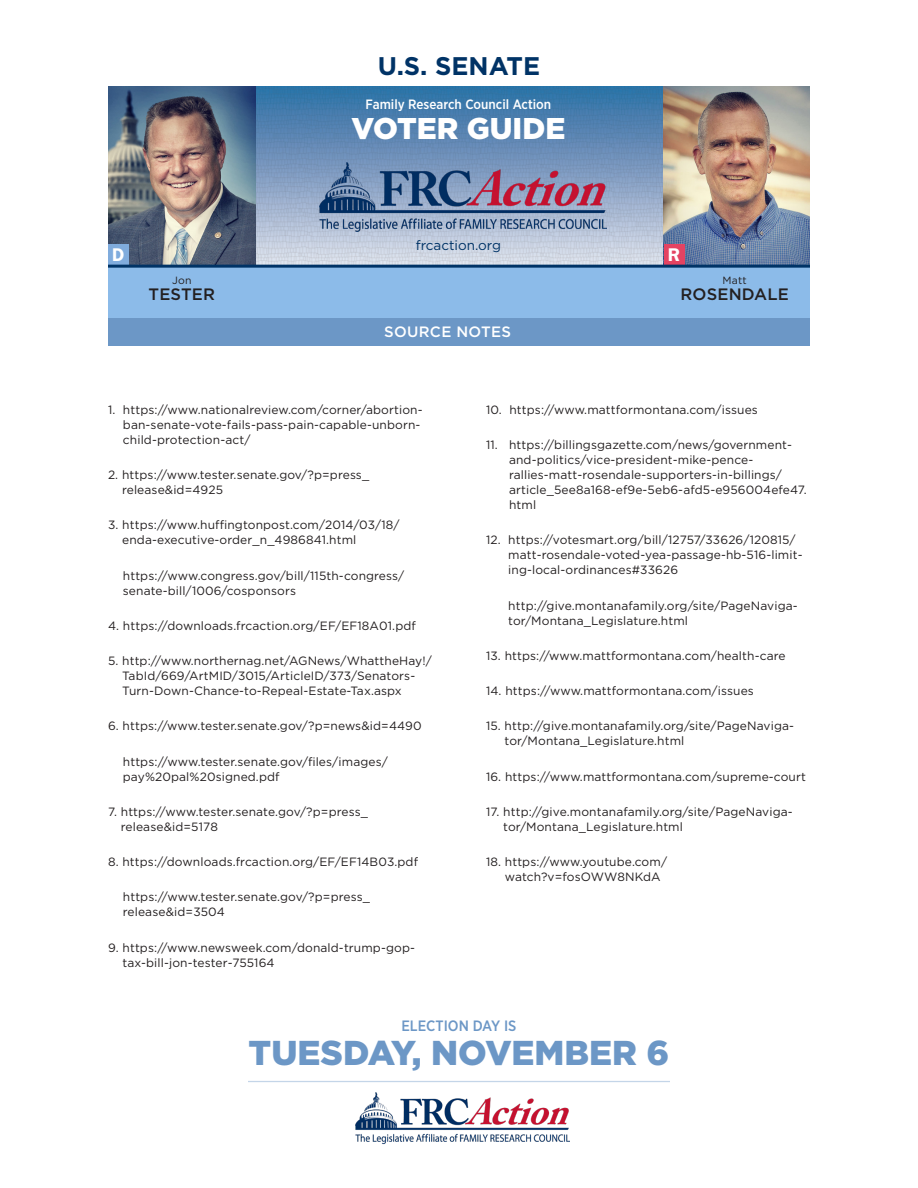
<style>
.page{position:relative;width:918px;height:1188px;background:#fff}
.page>*{position:absolute;margin:0;border:0;box-sizing:border-box;transform-origin:0 0}
.t1{font:900 34.5px "Gotham";color:#6c97c6}
.t2{font:900 30px "Gotham";color:#fff}
.t3{font:700 25.5px "Gotham";color:#036}
.t4{font:600 18.45px "ITC Franklin Gothic Std";color:#fff}
.Last_Name{font:500 16.5px "Gotham";letter-spacing:.01em;color:#231f20}
.t5{font:500 15px "Gotham Narrow";color:#6c97c6}
.Last_Name-2{font:500 15px "Gotham";letter-spacing:.02em;color:#fff}
.t6{font:500 13.5px "Gotham Narrow";color:#fff}
.t7{font:13.5px "Gotham";color:#036}
.Last_Name-3{font:12px/15px "Gotham";letter-spacing:.01em;color:#231f20}
.First_Name{font:10.5px "Gotham";letter-spacing:.02em;color:#231f20}
</style>
<div class="page">
<img style="left:256px;top:86px;width:408px;height:179px">
<img style="left:320px;top:162px;width:286px;height:73px">
<img style="left:356px;top:1092px;width:213px;height:53px">
<div style="left:108px;top:318px;width:702px;height:28px;background:#6c97c6"></div>
<div style="left:108px;top:265px;width:702px;height:53px;background:#8cbbe9"></div>
<img style="left:108px;top:86px;width:148px;height:179px">
<div style="left:108px;top:244px;width:21px;height:21px;background:#80acdd"></div>
<img style="left:664px;top:86px;width:146px;height:179px">
<div style="left:664px;top:244px;width:20px;height:21px;background:#e44362"></div>
<hr style="left:108px;top:265px;width:702px;height:3px;background:#036">
<hr style="left:248px;top:1081px;width:422px;height:1px;background:#c4d5e8">
<p class="t3" style="left:378px;top:51px;width:164px">U.S. SENATE</p>
<p class="t6" style="left:366px;top:96px;width:187px">Family Research Council Action</p>
<p class="t2" style="left:352px;top:112px;width:215px">VOTER GUIDE</p>
<p class="t7" style="left:416px;top:238px;width:87px">frcaction.org</p>
<p class="t4" style="left:112px;top:243px;width:14px">D</p>
<p class="t4" style="left:668px;top:243px;width:14px">R</p>
<p class="First_Name" style="left:172px;top:274px;width:21px">Jon</p>
<p class="Last_Name" style="left:149px;top:285px;width:68px">TESTER</p>
<p class="First_Name" style="left:723px;top:274px;width:26px">Matt</p>
<p class="Last_Name" style="left:681px;top:285px;width:110px">ROSENDALE</p>
<p class="Last_Name-2" style="left:384px;top:323px;width:128px">SOURCE NOTES</p>
<p class="Last_Name-3" style="left:123px;top:402px;width:301px;text-indent:-15px">1. https://www.nationalreview.com/corner/abortion&shy;ban-senate-vote-fails-pass-pain-capable-unborn&shy;child-protection-act/</p>
<p class="Last_Name-3" style="left:122px;top:467px;width:249px;text-indent:-14px">2. https://www.tester.senate.gov/?p=press_ release&amp;id=4925</p>
<p class="Last_Name-3" style="left:122px;top:517px;width:279px;text-indent:-14px">3. https://www.huffingtonpost.com/2014/03/18/ enda-executive-order_n_4986841.html</p>
<p class="Last_Name-3" style="left:123px;top:568px;width:283px">https://www.congress.gov/bill/115th-congress/ senate-bill/1006/cosponsors</p>
<p class="Last_Name-3" style="left:108px;top:618px;width:309px">4. https://downloads.frcaction.org/EF/EF18A01.pdf</p>
<p class="Last_Name-3" style="left:122px;top:653px;width:311px;text-indent:-14px">5. http://www.northernag.net/AGNews/WhattheHay!/<br>TabId/669/ArtMID/3015/ArticleID/373/Senators-<br>Turn-Down-Chance-to-Repeal-Estate-Tax.aspx</p>
<p class="Last_Name-3" style="left:108px;top:718px;width:315px">6. https://www.tester.senate.gov/?p=news&amp;id=4490</p>
<p class="Last_Name-3" style="left:123px;top:754px;width:267px">https://www.tester.senate.gov/files/images/ pay%20pal%20signed.pdf</p>
<p class="Last_Name-3" style="left:121px;top:804px;width:249px;text-indent:-13px">7. https://www.tester.senate.gov/?p=press_ release&amp;id=5178</p>
<p class="Last_Name-3" style="left:108px;top:854px;width:312px">8. https://downloads.frcaction.org/EF/EF14B03.pdf</p>
<p class="Last_Name-3" style="left:123px;top:889px;width:249px">https://www.tester.senate.gov/?p=press_ release&amp;id=3504</p>
<p class="Last_Name-3" style="left:123px;top:940px;width:294px;text-indent:-15px">9. https://www.newsweek.com/donald-trump-gop&shy;tax-bill-jon-tester-755164</p>
<p class="Last_Name-3" style="left:486px;top:402px;width:273px">10. https://www.mattformontana.com/issues</p>
<p class="Last_Name-3" style="left:509px;top:437px;width:299px;text-indent:-23px">11. https://billingsgazette.com/news/government&shy;and-politics/vice-president-mike-pence&shy;rallies-matt-rosendale-supporters-in-billings/ article_5ee8a168-ef9e-5eb6-afd5-e956004efe47. html</p>
<p class="Last_Name-3" style="left:508px;top:532px;width:296px;text-indent:-22px">12. https://votesmart.org/bill/12757/33626/120815/ matt-rosendale-voted-yea-passage-hb-516-limit&shy;ing-local-ordinances#33626</p>
<p class="Last_Name-3" style="left:508px;top:598px;width:291px">http://give.montanafamily.org/site/PageNaviga&shy;tor/Montana_Legislature.html</p>
<p class="Last_Name-3" style="left:486px;top:648px;width:301px">13. https://www.mattformontana.com/health-care</p>
<p class="Last_Name-3" style="left:486px;top:683px;width:269px">14. https://www.mattformontana.com/issues</p>
<p class="Last_Name-3" style="left:505px;top:718px;width:291px;text-indent:-19px">15. http://give.montanafamily.org/site/PageNaviga&shy;tor/Montana_Legislature.html</p>
<p class="Last_Name-3" style="left:486px;top:769px;width:321px">16. https://www.mattformontana.com/supreme-court</p>
<p class="Last_Name-3" style="left:503px;top:804px;width:291px;text-indent:-17px">17. http://give.montanafamily.org/site/PageNaviga&shy;tor/Montana_Legislature.html</p>
<p class="Last_Name-3" style="left:505px;top:854px;width:164px;text-indent:-19px">18. https://www.youtube.com/ watch?v=fosOWW8NKdA</p>
<p class="t5" style="left:401px;top:1016px;width:117px">ELECTION DAY IS</p>
<p class="t1" style="left:249px;top:1033px;width:422px">TUESDAY, NOVEMBER 6</p>
</div>
